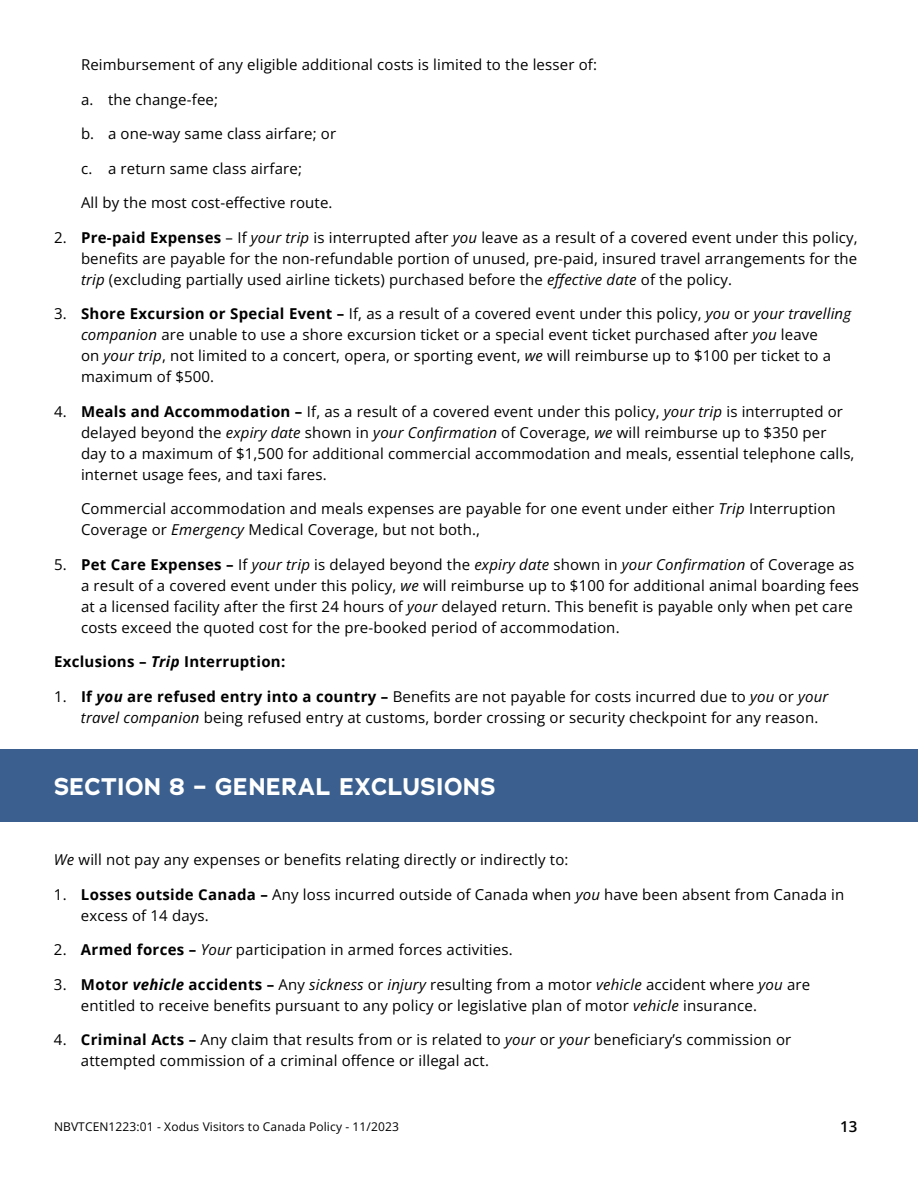
<style>
.page{position:relative;width:918px;height:1188px;background:#fff}
.page>*{position:absolute;margin:0;border:0;box-sizing:border-box;transform-origin:0 0}
.t1{font:700 24px "Adrianna";letter-spacing:.02em;color:#fff}
.t2{font:15px/21px "Open Sans";letter-spacing:.01em;color:#000}
.t3{font:700 15px "Open Sans";letter-spacing:.02em;color:#000}
.t4{font:12px "Open Sans";letter-spacing:.01em;color:#000}
.s1{font-weight:700}
.s2{font-style:italic}
.s3{font-weight:700;font-style:italic}
</style>
<div class="page">
<div style="left:0;top:750px;width:918px;height:72px;background:#3b608f"></div>
<p class="t2" style="left:81px;top:54px;width:518px">Reimbursement of any eligible additional costs is limited to the lesser of:</p>
<p class="t2" style="left:81px;top:88px;width:139px">a. the change-fee;</p>
<p class="t2" style="left:81px;top:123px;width:257px">b. a one-way same class airfare; or</p>
<p class="t2" style="left:81px;top:157px;width:222px">c. a return same class airfare;</p>
<p class="t2" style="left:81px;top:192px;width:253px">All by the most cost-effective route.</p>
<p class="t2" style="left:81px;top:226px;width:778px;text-align:justify;text-indent:-27px">2. <span class="s1">Pre-paid Expenses</span> – If <span class="s2">your trip</span> is interrupted after <span class="s2">you</span> leave as a result of a covered event under this policy, benefits are payable for the non-refundable portion of unused, pre-paid, insured travel arrangements for the <span class="s2">trip</span> (excluding partially used airline tickets) purchased before the <span class="s2">effective date</span> of the policy.</p>
<p class="t2" style="left:81px;top:303px;width:772px;text-indent:-27px">3. <span class="s1">Shore Excursion or Special Event –</span> If, as a result of a covered event under this policy, <span class="s2">you</span> or <span class="s2">your travelling companion</span> are unable to use a shore excursion ticket or a special event ticket purchased after <span class="s2">you</span> leave<br>on <span class="s2">your trip</span>, not limited to a concert, opera, or sporting event, <span class="s2">we</span> will reimburse up to $100 per ticket to a maximum of $500.</p>
<p class="t2" style="left:81px;top:400px;width:775px;text-indent:-27px">4. <span class="s1">Meals and Accommodation –</span> If, as a result of a covered event under this policy, <span class="s2">your trip</span> is interrupted or delayed beyond the <span class="s2">expiry date</span> shown in <span class="s2">your Confirmation</span> of Coverage, <span class="s2">we</span> will reimburse up to $350 per day to a maximum of $1,500 for additional commercial accommodation and meals, essential telephone calls, internet usage fees, and taxi fares.</p>
<p class="t2" style="left:81px;top:498px;width:756px">Commercial accommodation and meals expenses are payable for one event under either <span class="s2">Trip</span> Interruption<br>Coverage or <span class="s2">Emergency</span> Medical Coverage, but not both.,</p>
<p class="t2" style="left:81px;top:553px;width:780px;text-indent:-27px">5. <span class="s1">Pet Care Expenses –</span> If <span class="s2">your trip</span> is delayed beyond the <span class="s2">expiry date</span> shown in <span class="s2">your Confirmation</span> of Coverage as a result of a covered event under this policy, <span class="s2">we</span> will reimburse up to $100 for additional animal boarding fees at a licensed facility after the first 24 hours of <span class="s2">your</span> delayed return. This benefit is payable only when pet care costs exceed the quoted cost for the pre-booked period of accommodation.</p>
<p class="t3" style="left:54px;top:651px;width:233px">Exclusions – <span class="s2">Trip</span> Interruption:</p>
<p class="t2" style="left:81px;top:685px;width:749px;text-indent:-27px">1. <span class="s1">If</span> <span class="s3">you</span> <span class="s1">are refused entry into a country –</span> Benefits are not payable for costs incurred due to <span class="s2">you</span> or <span class="s2">your travel companion</span> being refused entry at customs, border crossing or security checkpoint for any reason.</p>
<h1 class="t1" style="left:54px;top:771px;width:443px">SECTION 8 – GENERAL EXCLUSIONS</h1>
<p class="t2" style="left:54px;top:849px;width:516px"><span class="s2">We</span> will not pay any expenses or benefits relating directly or indirectly to:</p>
<p class="t2" style="left:81px;top:883px;width:765px;text-indent:-27px">1. <span class="s1">Losses outside Canada –</span> Any loss incurred outside of Canada when <span class="s2">you</span> have been absent from Canada in excess of 14 days.</p>
<p class="t2" style="left:54px;top:939px;width:460px">2. <span class="s1">Armed forces –</span> <span class="s2">Your</span> participation in armed forces activities.</p>
<p class="t2" style="left:81px;top:973px;width:731px;text-indent:-27px">3. <span class="s1">Motor</span> <span class="s3">vehicle</span> <span class="s1">accidents –</span> Any <span class="s2">sickness</span> or <span class="s2">injury</span> resulting from a motor <span class="s2">vehicle</span> accident where <span class="s2">you</span> are entitled to receive benefits pursuant to any policy or legislative plan of motor <span class="s2">vehicle</span> insurance.</p>
<p class="t2" style="left:81px;top:1029px;width:712px;text-indent:-27px">4. <span class="s1">Criminal Acts –</span> Any claim that results from or is related to <span class="s2">your</span> or <span class="s2">your</span> beneficiary’s commission or attempted commission of a criminal offence or illegal act.</p>
<p class="t4" style="left:54px;top:1118px;width:346px">NBVTCEN1223:01 - Xodus Visitors to Canada Policy - 11/2023</p>
<p class="t2" style="left:840px;top:1116px;width:19px">13</p>
</div>
